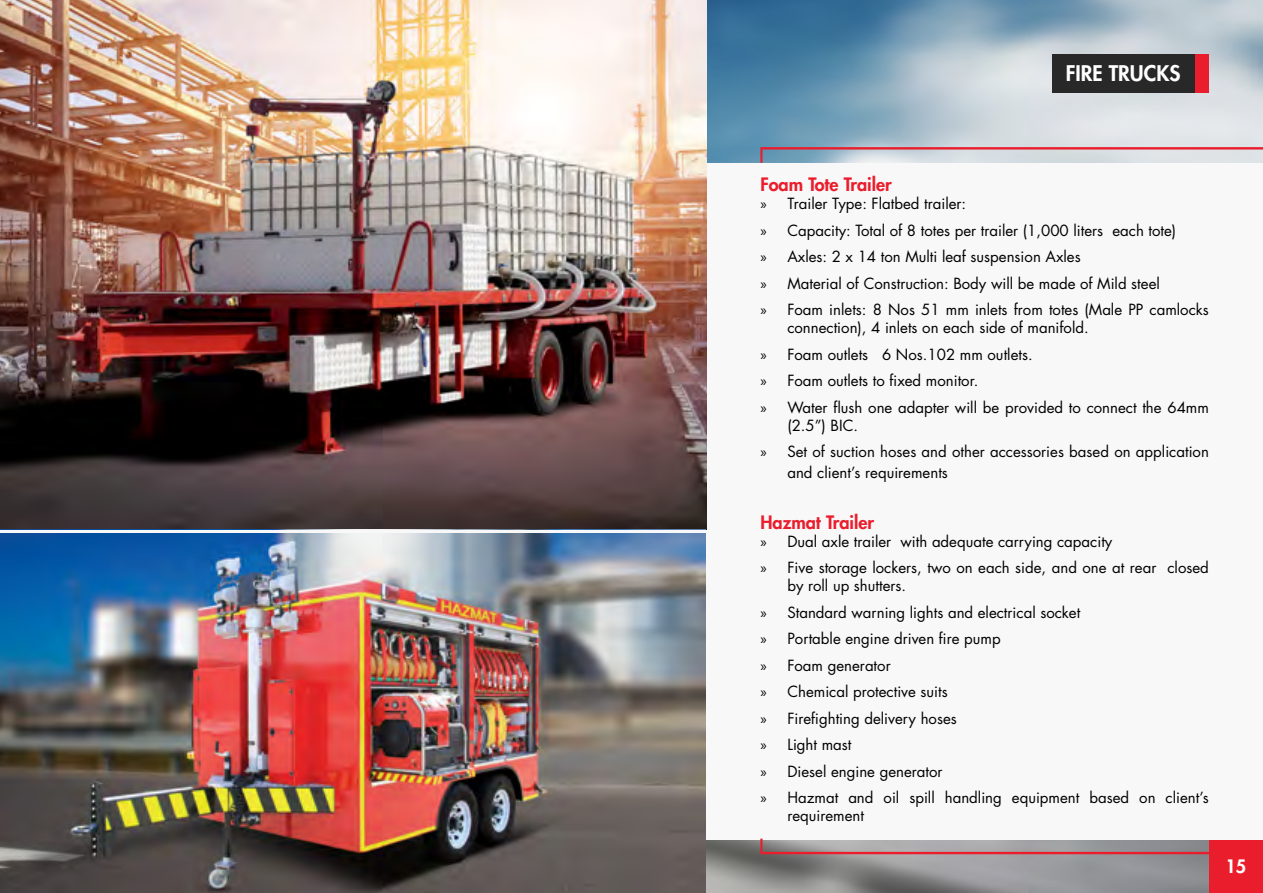
<style>
.page{position:relative;width:1263px;height:893px;background:#fff}
.page>*{position:absolute;margin:0;border:0;box-sizing:border-box;transform-origin:0 0}
.t1{font:800 21px "Futura Std";color:#fff}
.t2{font:800 18px "Futura Std";color:#ea1d2c}
.t3{font:800 18px "Futura Std";color:#fff}
.t4{font:15px/26.5px "Futura Std";color:#000}
.s1{font-family:"Myriad Pro"}
</style>
<div class="page">
<img style="left:706px;top:0;width:557px;height:893px">
<div style="left:1209px;top:247px;width:54px;height:646px;background:#ea1d2c"></div>
<div style="left:1052px;top:54px;width:157px;height:38px;background:#292829"></div>
<div style="left:1195px;top:54px;width:14px;height:38px;background:#ea1d2c"></div>
<div style="left:706px;top:163px;width:557px;height:676px;background:#f8f8f8"></div>
<svg style="left:760px;top:147px;width:503px;height:16px;background:#cdb8c1"></svg>
<svg style="left:760px;top:839px;width:503px;height:15px"></svg>
<img style="left:0;top:0;width:706px;height:530px">
<img style="left:0;top:533px;width:706px;height:360px">
<hr style="left:0;top:530px;width:706px;height:2px;background:#f8f8f8">
<h1 class="t1" style="left:1066px;top:60px;width:116px">FIRE TRUCKS</h1>
<p class="t2" style="left:760px;top:173px;width:133px">Foam Tote Trailer</p>
<p class="t4" style="left:760px;top:191px;width:450px"><span class="s1">»</span> Trailer Type: Flatbed trailer:<br><span class="s1">»</span> Capacity: Total of 8 totes per trailer (1,000 liters each tote)<br><span class="s1">»</span> Axles: 2 x 14 ton Multi leaf suspension Axles<br><span class="s1">»</span> Material of Construction: Body will be made of Mild steel<br><span class="s1">»</span> Foam inlets: 8 Nos 51 mm inlets from totes (Male PP camlocks</p>
<p class="t4" style="left:760px;top:315px;width:450px;text-indent:27px">connection), 4 inlets on each side of manifold.<br><span class="s1">»</span> Foam outlets 6 Nos.102 mm outlets.<br><span class="s1">»</span> Foam outlets to fixed monitor.<br><span class="s1">»</span> Water flush one adapter will be provided to connect the 64mm</p>
<p class="t4" style="left:760px;top:412px;width:450px;text-indent:27px">(2.5”) BIC.<br><span class="s1">»</span> Set of suction hoses and other accessories based on application</p>
<p class="t4" style="left:787px;top:460px;width:162px">and client’s requirements</p>
<p class="t2" style="left:760px;top:511px;width:115px">Hazmat Trailer</p>
<p class="t4" style="left:760px;top:528px;width:450px"><span class="s1">»</span> Dual axle trailer with adequate carrying capacity<br><span class="s1">»</span> Five storage lockers, two on each side, and one at rear closed</p>
<p class="t4" style="left:760px;top:573px;width:450px;text-indent:27px">by roll up shutters.<br><span class="s1">»</span> Standard warning lights and electrical socket<br><span class="s1">»</span> Portable engine driven fire pump<br><span class="s1">»</span> Foam generator<br><span class="s1">»</span> Chemical protective suits<br><span class="s1">»</span> Firefighting delivery hoses<br><span class="s1">»</span> Light mast<br><span class="s1">»</span> Diesel engine generator<br><span class="s1">»</span> Hazmat and oil spill handling equipment based on client’s</p>
<p class="t4" style="left:787px;top:803px;width:78px">requirement</p>
<p class="t3" style="left:1225px;top:855px;width:22px">15</p>
</div>
